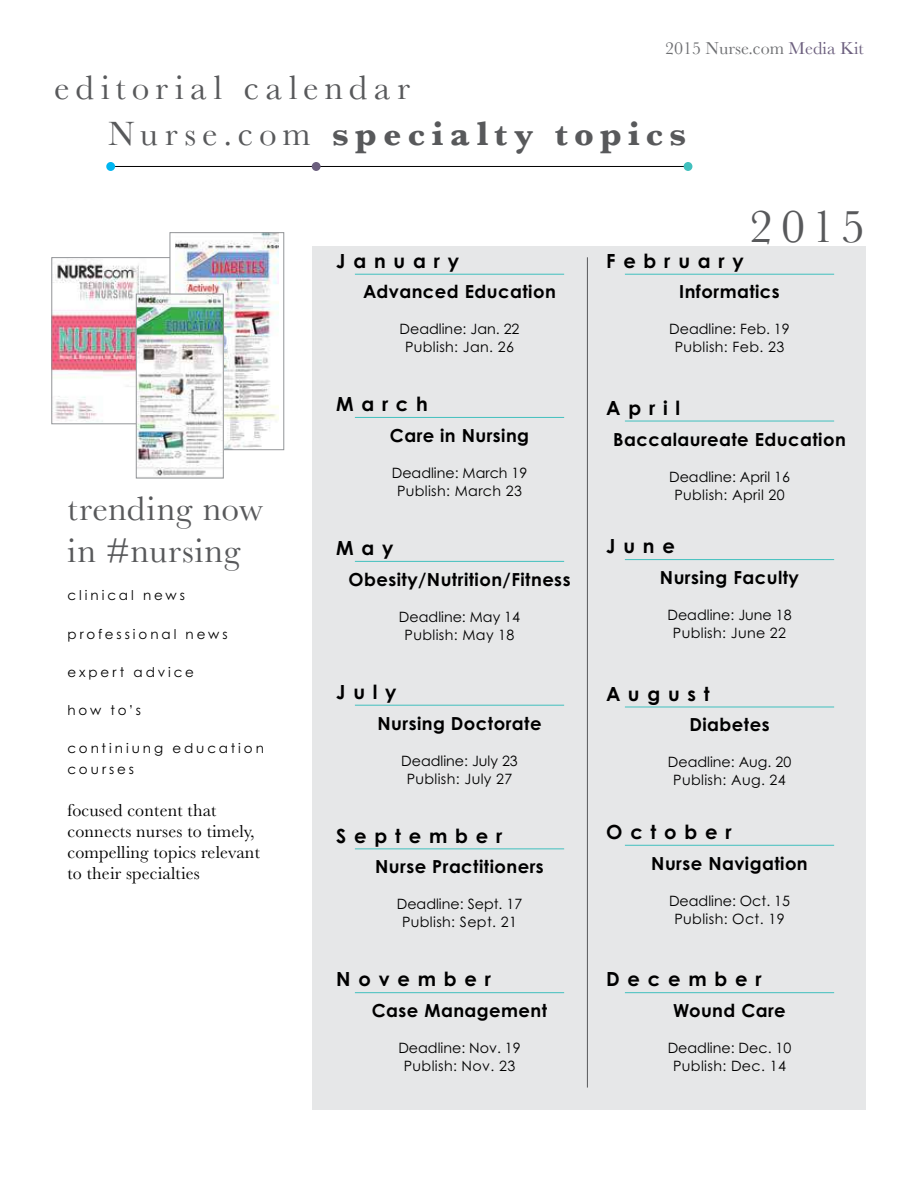
<style>
.page{position:relative;width:918px;height:1188px;background:#fff}
.page>*{position:absolute;margin:0;border:0;box-sizing:border-box;transform-origin:0 0}
.t1{font:48px "Baskerville";color:#58595b}
.t2{font:700 35.25px "Baskerville";letter-spacing:.18em;color:#58595b}
.t3{font:35.25px/42.3px "Baskerville";letter-spacing:.02em;color:#58595b}
.t4{font:35.25px "Baskerville";letter-spacing:.18em;color:#58595b}
.t5{font:700 19.5px "Century Gothic Std";letter-spacing:.4em;color:#000}
.t6{font:700 18px "Century Gothic Std";letter-spacing:.025em;color:#000}
.t7{font:18px/21px "Baskerville MT Std";letter-spacing:.01em;color:#000}
.t8{font:18px "Baskerville";color:#6d6e71}
.t9{font:14.25px/18px "Century Gothic Std";color:#000;text-align:center}
.t10{font:13.5px/21px "Century Gothic Std";letter-spacing:.22em;color:#000}
.s1{color:#6c5f7e}
.s2{font-weight:400}
</style>
<div class="page">
<img style="left:53px;top:259px;width:117px;height:163px">
<div style="left:51px;top:257px;width:128px;height:167px;border:1px solid #939598"></div>
<div style="left:170px;top:233px;width:114px;height:217px;background:#fff"></div>
<img style="left:176px;top:234px;width:103px;height:214px">
<div style="left:170px;top:232px;width:114px;height:218px;border:1px solid #939598"></div>
<div style="left:312px;top:246px;width:553px;height:864px;background:#e6e7e8"></div>
<hr style="left:587px;top:257px;width:1px;height:831px;background:#58595b">
<hr style="left:355px;top:274px;width:209px;height:1px;background:#41c0be">
<hr style="left:355px;top:417px;width:209px;height:1px;background:#41c0be">
<hr style="left:355px;top:561px;width:209px;height:1px;background:#41c0be">
<hr style="left:355px;top:705px;width:209px;height:1px;background:#41c0be">
<hr style="left:625px;top:274px;width:209px;height:1px;background:#41c0be">
<hr style="left:625px;top:421px;width:209px;height:1px;background:#41c0be">
<hr style="left:625px;top:559px;width:209px;height:1px;background:#41c0be">
<hr style="left:625px;top:707px;width:209px;height:1px;background:#41c0be">
<hr style="left:355px;top:848px;width:209px;height:1px;background:#41c0be">
<hr style="left:355px;top:992px;width:209px;height:1px;background:#41c0be">
<hr style="left:625px;top:845px;width:209px;height:1px;background:#41c0be">
<hr style="left:625px;top:992px;width:209px;height:1px;background:#41c0be">
<hr style="left:115px;top:166px;width:573px;height:1px;background:#000">
<div style="left:106px;top:162px;width:9px;height:9px;background:#00b6f1;border-radius:50%"></div>
<div style="left:312px;top:162px;width:9px;height:9px;background:#6c5f7e;border-radius:50%"></div>
<div style="left:684px;top:162px;width:8px;height:9px;background:#41c0be;border-radius:50%"></div>
<img style="left:138px;top:296px;width:84px;height:180px">
<div style="left:136px;top:294px;width:88px;height:184px;border:1px solid #939598"></div>
<h2 class="t4" style="left:54px;top:67px;width:357px">editorial calendar</h2>
<p class="t8" style="left:665px;top:38px;width:200px">2015 Nurse.com <span class="s1">Media Kit</span></p>
<h2 class="t2" style="left:108px;top:112px;width:580px"><span class="s2">Nurse.com</span> specialty topics</h2>
<h3 class="t5" style="left:336px;top:249px;width:124px">January</h3>
<h3 class="t5" style="left:606px;top:249px;width:139px">February</h3>
<h1 class="t1" style="left:749px;top:198px;width:117px">2015</h1>
<h2 class="t3" style="left:67px;top:487px;width:197px">trending now in #nursing</h2>
<p class="t10" style="left:68px;top:585px;width:119px">clinical news</p>
<p class="t10" style="left:68px;top:623px;width:162px">professional news</p>
<p class="t10" style="left:68px;top:661px;width:128px">expert advice</p>
<p class="t10" style="left:68px;top:700px;width:75px">how to’s</p>
<p class="t10" style="left:68px;top:738px;width:198px">continiung education courses</p>
<p class="t7" style="left:68px;top:799px;width:194px">focused content that connects nurses to timely, compelling topics relevant to their specialties</p>
<p class="t6" style="left:363px;top:280px;width:194px">Advanced Education</p>
<p class="t9" style="left:400px;top:320px;width:121px">Deadline: Jan. 22<br>Publish: Jan. 26</p>
<h3 class="t5" style="left:336px;top:392px;width:93px">March</h3>
<p class="t6" style="left:390px;top:424px;width:141px">Care in Nursing</p>
<p class="t9" style="left:392px;top:464px;width:137px">Deadline: March 19<br>Publish: March 23</p>
<h3 class="t5" style="left:336px;top:536px;width:59px">May</h3>
<p class="t6" style="left:348px;top:568px;width:224px">Obesity/Nutrition/Fitness</p>
<p class="t9" style="left:399px;top:608px;width:123px">Deadline: May 14<br>Publish: May 18</p>
<h3 class="t5" style="left:336px;top:680px;width:62px">July</h3>
<p class="t6" style="left:377px;top:712px;width:166px">Nursing Doctorate</p>
<p class="t9" style="left:401px;top:751px;width:118px">Deadline: July 23<br>Publish: July 27</p>
<h3 class="t5" style="left:336px;top:823px;width:168px">September</h3>
<p class="t6" style="left:375px;top:856px;width:170px">Nurse Practitioners</p>
<p class="t9" style="left:397px;top:895px;width:127px">Deadline: Sept. 17<br>Publish: Sept. 21</p>
<h3 class="t5" style="left:336px;top:967px;width:156px">November</h3>
<p class="t6" style="left:372px;top:999px;width:177px">Case Management</p>
<p class="t9" style="left:398px;top:1039px;width:124px">Deadline: Nov. 19<br>Publish: Nov. 23</p>
<p class="t6" style="left:679px;top:280px;width:102px">Informatics</p>
<p class="t9" style="left:669px;top:320px;width:122px">Deadline: Feb. 19<br>Publish: Feb. 23</p>
<h3 class="t5" style="left:606px;top:396px;width:76px">April</h3>
<p class="t6" style="left:613px;top:428px;width:234px">Baccalaureate Education</p>
<p class="t9" style="left:669px;top:467px;width:122px">Deadline: April 16<br>Publish: April 20</p>
<h3 class="t5" style="left:606px;top:534px;width:70px">June</h3>
<p class="t6" style="left:660px;top:566px;width:141px">Nursing Faculty</p>
<p class="t9" style="left:667px;top:606px;width:126px">Deadline: June 18<br>Publish: June 22</p>
<h3 class="t5" style="left:606px;top:682px;width:105px">August</h3>
<p class="t6" style="left:689px;top:714px;width:82px">Diabetes</p>
<p class="t9" style="left:668px;top:753px;width:125px">Deadline: Aug. 20<br>Publish: Aug. 24</p>
<h3 class="t5" style="left:606px;top:820px;width:127px">October</h3>
<p class="t6" style="left:651px;top:852px;width:158px">Nurse Navigation</p>
<p class="t9" style="left:669px;top:892px;width:123px">Deadline: Oct. 15<br>Publish: Oct. 19</p>
<h3 class="t5" style="left:606px;top:967px;width:157px">December</h3>
<p class="t6" style="left:673px;top:999px;width:114px">Wound Care</p>
<p class="t9" style="left:668px;top:1039px;width:125px">Deadline: Dec. 10<br>Publish: Dec. 14</p>
</div>
